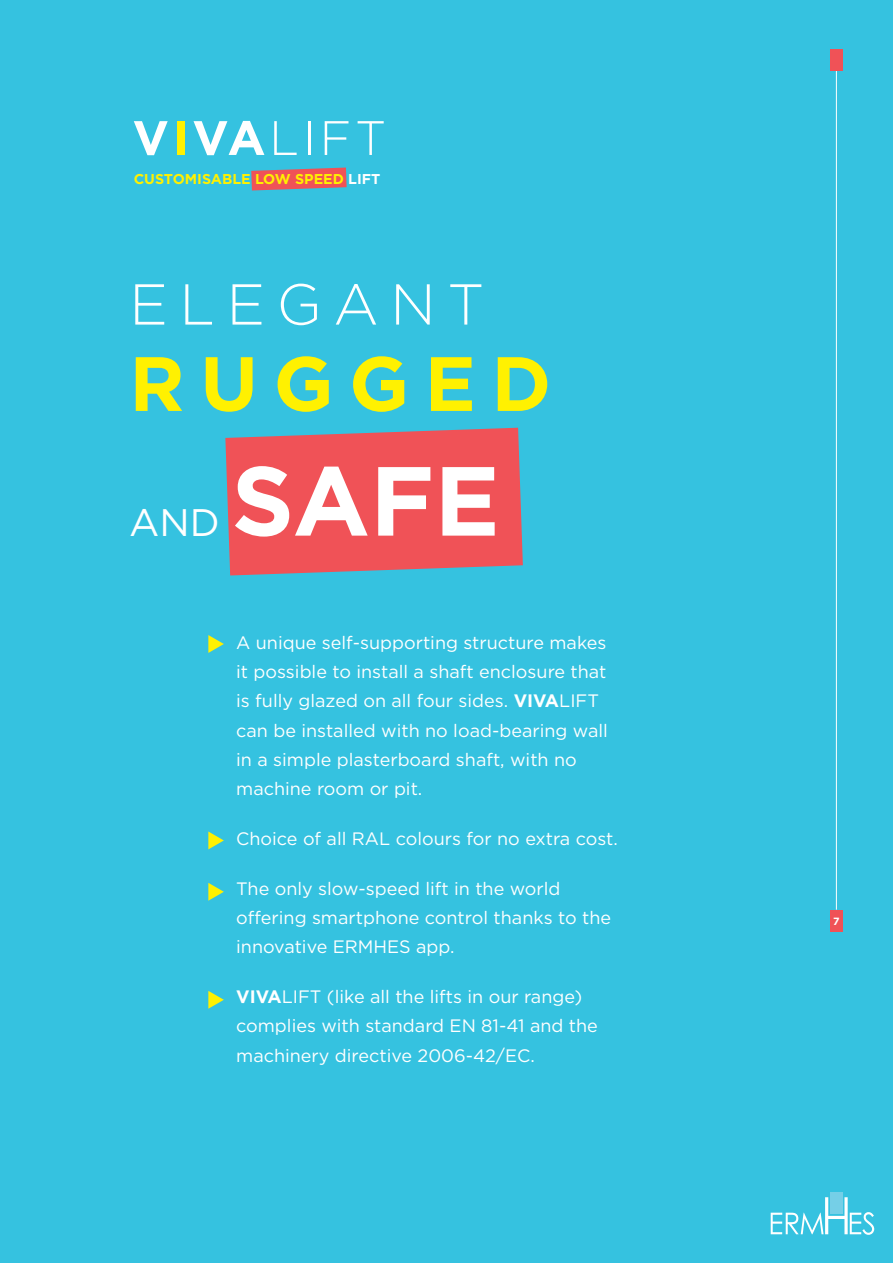
<style>
.page{position:relative;width:893px;height:1263px;background:#35c2e0}
.page>*{position:absolute;margin:0;border:0;box-sizing:border-box;transform-origin:0 0}
.t1{font:700 97.95px "Gotham";color:#fff}
.t2{font:700 76.8px "Gotham";color:#fff101}
.t3{font:300 57.6px "Gotham";color:#fff}
.t4{font:38.4px "Gotham";color:#fff}
.t5{font:18px/29px "Gotham";color:#fff}
.t6{font:700 14.25px "Gotham";color:#fff101}
.t7{font:700 10.5px "Gotham";color:#fff}
.s1{color:#fff}
.s2{font-weight:700}
</style>
<div class="page">
<div style="left:177px;top:121px;width:7px;height:34px;background:#fff101"></div>
<svg style="left:134px;top:121px;width:34px;height:34px"></svg>
<svg style="left:194px;top:121px;width:70px;height:34px"></svg>
<svg style="left:274px;top:121px;width:23px;height:34px"></svg>
<hr style="left:308px;top:121px;width:3px;height:34px;background:#fff">
<svg style="left:325px;top:121px;width:23px;height:34px"></svg>
<svg style="left:358px;top:121px;width:26px;height:34px"></svg>
<hr style="left:836px;top:60px;width:1px;height:850px;background:#fff">
<div style="left:830px;top:49px;width:13px;height:22px;background:#f05257"></div>
<div style="left:830px;top:910px;width:13px;height:21px;background:#f05257"></div>
<svg style="left:208px;top:635px;width:16px;height:18px"></svg>
<svg style="left:208px;top:831px;width:16px;height:18px"></svg>
<svg style="left:208px;top:991px;width:16px;height:18px"></svg>
<svg style="left:208px;top:883px;width:16px;height:18px"></svg>
<svg style="left:225px;top:428px;width:298px;height:147px;background:#e15a61"></svg>
<svg style="left:771px;top:1197px;width:103px;height:38px"></svg>
<div style="left:830px;top:1192px;width:13px;height:22px;background:#75cfe7"></div>
<svg style="left:251px;top:168px;width:96px;height:22px;background:#d95f67"></svg>
<p class="t6" style="left:134px;top:170px;width:245px">CUSTOMISABLE LOW SPEED <span class="s1">LI FT</span></p>
<h3 class="t3" style="left:129px;top:268px;width:357px">ELE GAN T</h3>
<h2 class="t2" style="left:129px;top:333px;width:355px">RU GGED</h2>
<h3 class="t4" style="left:129px;top:497px;width:92px">AND</h3>
<h1 class="t1" style="left:231px;top:436px;width:256px">SAFE</h1>
<p class="t5" style="left:236px;top:628px;width:373px">A unique self-supporting structure makes it possible to install a shaft enclosure that is fully glazed on all four sides. <span class="s2">VIVA</span>LIFT can be installed with no load-bearing wall in a simple plasterboard shaft, with no machine room or pit.</p>
<p class="t5" style="left:236px;top:824px;width:383px">Choice of all RAL colours for no extra cost.</p>
<p class="t5" style="left:236px;top:874px;width:376px">The only slow-speed lift in the world offering smartphone control thanks to the innovative Ermhes app.</p>
<p class="t5" style="left:236px;top:982px;width:363px"><span class="s2">VIVA</span>LIFT (like all the lifts in our range) complies with standard EN 81-41 and the machinery directive 2006-42/EC.</p>
<p class="t7" style="left:833px;top:914px;width:8px">7</p>
</div>
